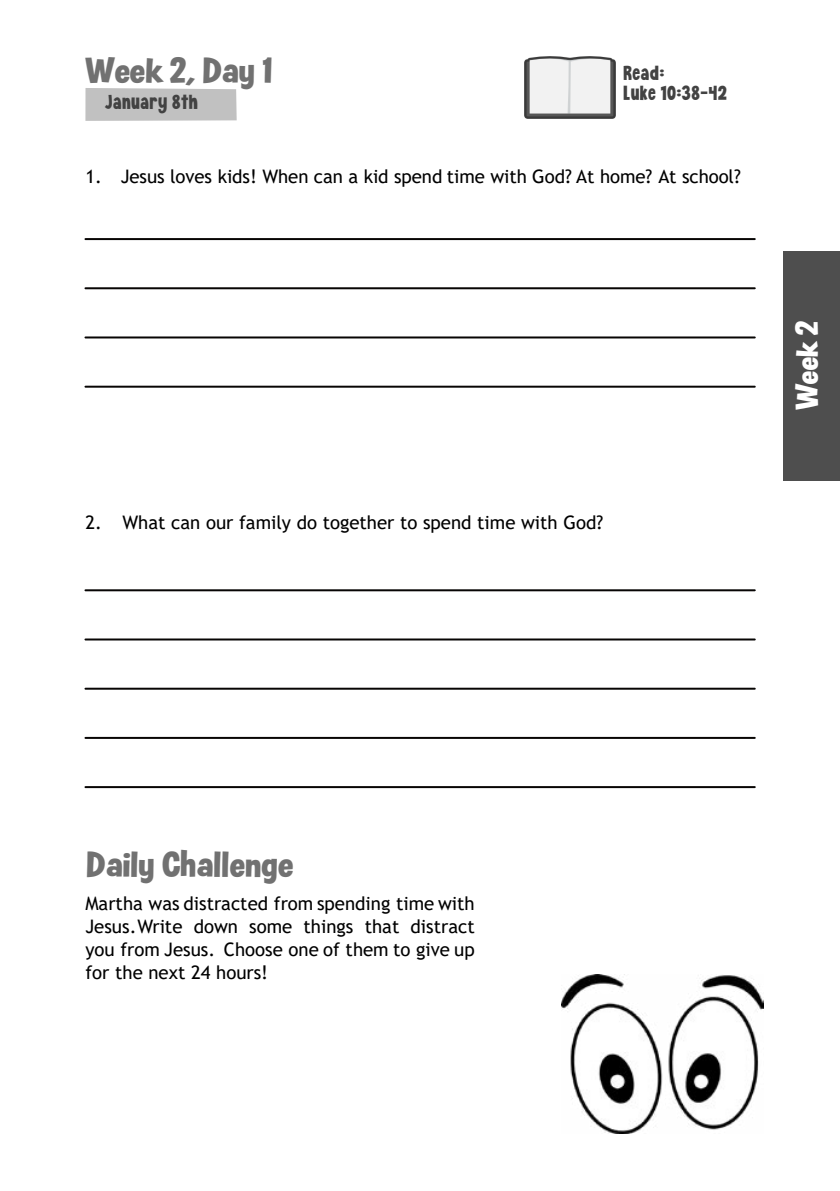
<style>
.page{position:relative;width:840px;height:1191px;background:#fff}
.page>*{position:absolute;margin:0;border:0;box-sizing:border-box;transform-origin:0 0}
.t1{font:36px "Filmotype Major";letter-spacing:-.03em;color:#717171}
.t2{font:31.8px "Filmotype Major";color:#fff}
.t3{font:24px "KG Crossing A Line";letter-spacing:.02em;color:#424242}
.t4{font:18.6px/23.2px "Trebuchet MS";color:#000;text-align:justify}
</style>
<div class="page">
<div style="left:783px;top:251px;width:56px;height:230px;background:#4e4e4e"></div>
<img style="left:524px;top:57px;width:91px;height:62px">
<div style="left:85px;top:88px;width:152px;height:33px;background:#c1c1c1"></div>
<hr style="left:85px;top:238px;width:669px;height:2px;background:#070504">
<hr style="left:85px;top:589px;width:669px;height:2px;background:#070504">
<hr style="left:85px;top:287px;width:669px;height:2px;background:#070504">
<hr style="left:85px;top:638px;width:669px;height:2px;background:#070504">
<hr style="left:85px;top:336px;width:669px;height:2px;background:#070504">
<hr style="left:85px;top:688px;width:669px;height:2px;background:#070504">
<hr style="left:85px;top:386px;width:669px;height:2px;background:#070504">
<hr style="left:85px;top:737px;width:669px;height:2px;background:#070504">
<hr style="left:85px;top:786px;width:669px;height:2px;background:#070504">
<img style="left:561px;top:974px;width:202px;height:160px">
<h1 class="t1" style="left:85px;top:54px;width:190px">Week 2, Day 1</h1>
<p class="t3" style="left:105px;top:90px;width:95px">January 8th</p>
<p class="t3" style="left:623px;top:60px;width:42px">Read:</p>
<p class="t3" style="left:623px;top:81px;width:105px">Luke 10:38-42</p>
<p class="t4" style="left:85px;top:167px;width:657px">1. Jesus loves kids! When can a kid spend time with God? At home? At school?</p>
<p class="t4" style="left:85px;top:512px;width:519px">2. What can our family do together to spend time with God?</p>
<h2 class="t2" style="left:792px;top:410px;width:91px;rotate:-90deg">Week 2</h2>
<h1 class="t1" style="left:85px;top:848px;width:210px">Daily Challenge</h1>
<p class="t4" style="left:85px;top:893px;width:391px">Martha was distracted from spending time with Jesus.Write down some things that distract you from Jesus. Choose one of them to give up for the next 24 hours!</p>
</div>
